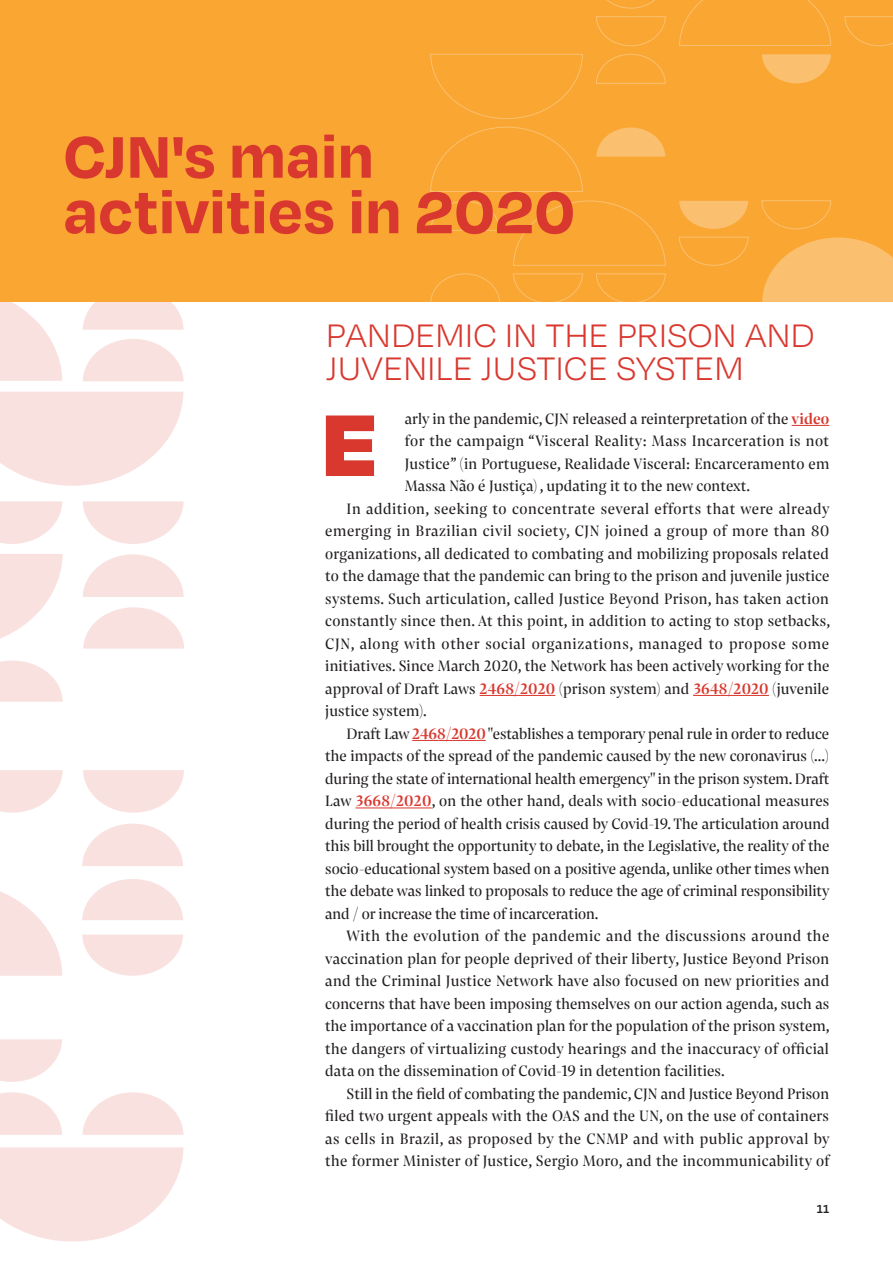
<style>
.page{position:relative;width:893px;height:1263px;background:#fff}
.page>*{position:absolute;margin:0;border:0;box-sizing:border-box;transform-origin:0 0}
.TIT_PADRAO1{font:900 100.8px "Degular";color:#d9382f}
.TIT_PADRAO1-2{font:700 67.5px/55.5px "Degular";letter-spacing:.01em;color:#d9382f}
.TIT_PADRAO1-3{font:300 37.5px/33px "Degular";letter-spacing:.01em;color:#d9382f}
.TXT_CORRIDOSERIFADO{font:15.75px/22.5px "Pensum Display";letter-spacing:.01em;color:#231f20;text-align:justify}
.t1{font:600 13.5px "Degular";color:#231f20}
.s1{font-weight:500;color:#d9382f}
</style>
<div class="page">
<svg style="left:0;top:1147px;width:183px;height:94px"></svg>
<svg style="left:0;top:891px;width:62px;height:85px"></svg>
<svg style="left:82px;top:934px;width:101px;height:42px"></svg>
<svg style="left:82px;top:879px;width:101px;height:41px"></svg>
<svg style="left:82px;top:823px;width:101px;height:43px"></svg>
<svg style="left:83px;top:1092px;width:100px;height:43px"></svg>
<svg style="left:0;top:1092px;width:62px;height:43px"></svg>
<svg style="left:0;top:1039px;width:62px;height:43px"></svg>
<svg style="left:0;top:301px;width:62px;height:80px"></svg>
<svg style="left:0;top:554px;width:63px;height:85px"></svg>
<svg style="left:83px;top:607px;width:101px;height:41px"></svg>
<svg style="left:0;top:660px;width:63px;height:42px"></svg>
<svg style="left:0;top:770px;width:63px;height:43px"></svg>
<svg style="left:83px;top:770px;width:101px;height:43px"></svg>
<svg style="left:83px;top:301px;width:101px;height:29px;background:#f9e1dc"></svg>
<svg style="left:83px;top:339px;width:101px;height:42px"></svg>
<svg style="left:0;top:501px;width:62px;height:43px"></svg>
<svg style="left:83px;top:501px;width:101px;height:43px"></svg>
<svg style="left:83px;top:554px;width:101px;height:43px"></svg>
<svg style="left:0;top:392px;width:183px;height:94px"></svg>
<div style="left:0;top:0;width:893px;height:301px;background:#faa633"></div>
<svg style="left:513px;top:200px;width:153px;height:66px"></svg>
<svg style="left:762px;top:238px;width:131px;height:63px"></svg>
<svg style="left:430px;top:126px;width:153px;height:66px"></svg>
<svg style="left:430px;top:54px;width:153px;height:65px"></svg>
<svg style="left:430px;top:273px;width:70px;height:28px"></svg>
<svg style="left:679px;top:201px;width:69px;height:28px"></svg>
<svg style="left:761px;top:200px;width:70px;height:30px"></svg>
<svg style="left:678px;top:236px;width:71px;height:30px"></svg>
<svg style="left:430px;top:201px;width:70px;height:30px"></svg>
<svg style="left:596px;top:54px;width:70px;height:30px"></svg>
<svg style="left:762px;top:54px;width:69px;height:29px"></svg>
<svg style="left:596px;top:16px;width:70px;height:30px"></svg>
<svg style="left:679px;top:0;width:152px;height:46px"></svg>
<svg style="left:607px;top:0;width:48px;height:9px"></svg>
<svg style="left:844px;top:16px;width:49px;height:30px"></svg>
<svg style="left:596px;top:127px;width:69px;height:30px"></svg>
<svg style="left:513px;top:273px;width:70px;height:28px"></svg>
<svg style="left:596px;top:273px;width:70px;height:28px"></svg>
<hr style="left:792px;top:425px;width:37px;height:1px;background:#d9382f">
<hr style="left:480px;top:695px;width:75px;height:1px;background:#d9382f">
<hr style="left:693px;top:695px;width:76px;height:1px;background:#d9382f">
<hr style="left:412px;top:740px;width:74px;height:1px;background:#d9382f">
<hr style="left:355px;top:807px;width:77px;height:1px;background:#d9382f">
<p class="TIT_PADRAO1-2" style="left:64px;top:125px;width:512px">CJN's main activities in 2020</p>
<p class="TIT_PADRAO1-3" style="left:326px;top:318px;width:490px">PANDEMIC IN THE PRISON AND<br>JUVENILE JUSTICE SYSTEM</p>
<p class="TIT_PADRAO1" style="left:322px;top:378px;width:57px">E</p>
<p class="TXT_CORRIDOSERIFADO" style="left:405px;top:407px;width:426px">arly in the pandemic, CJN released a reinterpretation of the <span class="s1">video </span>for the campaign “Visceral Reality: Mass Incarceration is not Justice” (in Portuguese, Realidade Visceral: Encarceramento em Massa Não é Justiça) , updating it to the new context.</p>
<p class="TXT_CORRIDOSERIFADO" style="left:325px;top:497px;width:507px;text-indent:21px">In addition, seeking to concentrate several efforts that were already emerging in Brazilian civil society, CJN joined a group of more than 80 organizations, all dedicated to combating and mobilizing proposals related to the damage that the pandemic can bring to the prison and juvenile justice systems. Such articulation, called Justice Beyond Prison, has taken action constantly since then. At this point, in addition to acting to stop setbacks, CJN, along with other social organizations, managed to propose some initiatives. Since March 2020, the Network has been actively working for the approval of Draft Laws <span class="s1">2468/2020</span> (prison system) and <span class="s1">3648/2020</span> (juvenile justice system).</p>
<p class="TXT_CORRIDOSERIFADO" style="left:325px;top:722px;width:506px;text-indent:21px">Draft Law <span class="s1">2468/2020</span> "establishes a temporary penal rule in order to reduce the impacts of the spread of the pandemic caused by the new coronavirus (...) during the state of international health emergency" in the prison system. Draft Law <span class="s1">3668/2020</span>, on the other hand, deals with socio-educational measures during the period of health crisis caused by Covid-19. The articulation around this bill brought the opportunity to debate, in the Legislative, the reality of the socio-educational system based on a positive agenda, unlike other times when the debate was linked to proposals to reduce the age of criminal responsibility and / or increase the time of incarceration.</p>
<p class="TXT_CORRIDOSERIFADO" style="left:325px;top:924px;width:506px;text-indent:21px">With the evolution of the pandemic and the discussions around the vaccination plan for people deprived of their liberty, Justice Beyond Prison and the Criminal Justice Network have also focused on new priorities and concerns that have been imposing themselves on our action agenda, such as the importance of a vaccination plan for the population of the prison system, the dangers of virtualizing custody hearings and the inaccuracy of official data on the dissemination of Covid-19 in detention facilities.</p>
<p class="TXT_CORRIDOSERIFADO" style="left:325px;top:1082px;width:506px;text-indent:21px">Still in the field of combating the pandemic, CJN and Justice Beyond Prison filed two urgent appeals with the OAS and the UN, on the use of containers as cells in Brazil, as proposed by the CNMP and with public approval by the former Minister of Justice, Sergio Moro, and the incommunicability of</p>
<p class="t1" style="left:817px;top:1200px;width:14px">11</p>
</div>
